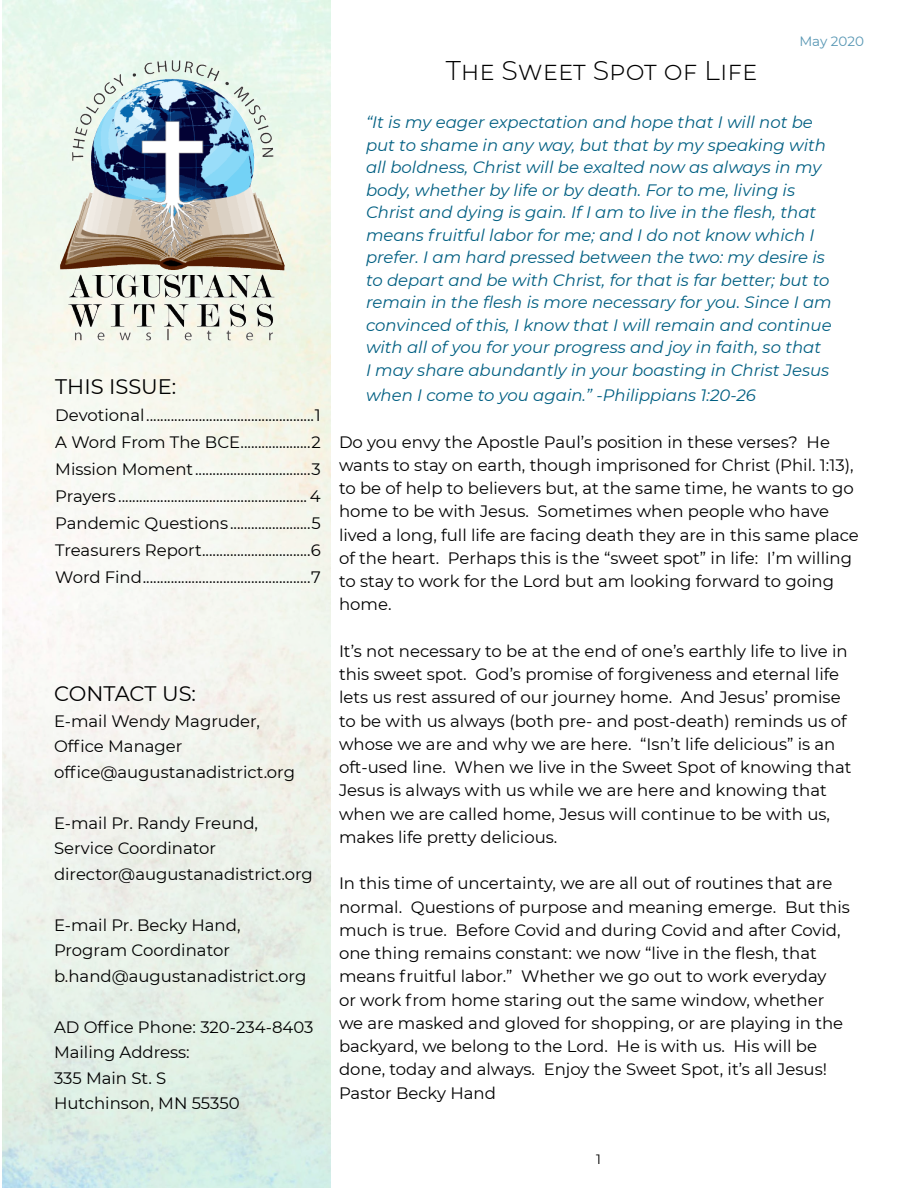
<style>
.page{position:relative;width:918px;height:1188px;background:#fff}
.page>*{position:absolute;margin:0;border:0;box-sizing:border-box;transform-origin:0 0}
.t1{font:300 27px "Montserrat";color:#000}
.t2{font:21px "Montserrat";color:#000}
.t3{font:16.5px/23.2px "Montserrat";color:#000}
.t4{font:italic 16.5px/22.5px "Montserrat";color:#005f82}
.t5{font:13.5px "Montserrat";letter-spacing:-.005em;color:#5897b4}
.t6{font:13.5px "Montserrat";color:#000}
</style>
<div class="page">
<img style="left:55px;top:55px;width:235px;height:299px">
<p class="t2" style="left:55px;top:372px;width:123px">THIS ISSUE:</p>
<p class="t3" style="left:55px;top:401px;width:267px;line-height:27px;text-align:justify">Devotional................................................1<br>A Word From The BCE....................2<br>Mission Moment .................................3<br>Prayers ...................................................... 4<br>Pandemic Questions.......................5<br>Treasurers Report...............................6<br>Word Find................................................7</p>
<p class="t2" style="left:54px;top:679px;width:144px">CONTACT US:</p>
<p class="t3" style="left:54px;top:708px;width:243px;line-height:25.5px">E-mail Wendy Magruder,<br>Office Manager office@augustanadistrict.org</p>
<p class="t3" style="left:54px;top:810px;width:260px;line-height:25.5px">E-mail Pr. Randy Freund,<br>Service Coordinator director@augustanadistrict.org</p>
<p class="t3" style="left:54px;top:912px;width:254px;line-height:25.5px">E-mail Pr. Becky Hand,<br>Program Coordinator b.hand@augustanadistrict.org</p>
<p class="t3" style="left:54px;top:1014px;width:261px;line-height:25.5px">AD Office Phone: 320-234-8403<br>Mailing Address:<br>335 Main St. S<br>Hutchinson, MN 55350</p>
<p class="t5" style="left:799px;top:31px;width:66px">May 2020</p>
<h1 class="t1" style="left:446px;top:52px;width:313px">The Sweet Spot of Life</h1>
<p class="t4" style="left:366px;top:110px;width:467px">“It is my eager expectation and hope that I will not be put to shame in any way, but that by my speaking with all boldness, Christ will be exalted now as always in my body, whether by life or by death. For to me, living is Christ and dying is gain. If I am to live in the flesh, that means fruitful labor for me; and I do not know which I prefer. I am hard pressed between the two: my desire is to depart and be with Christ, for that is far better; but to remain in the flesh is more necessary for you. Since I am convinced of this, I know that I will remain and continue with all of you for your progress and joy in faith, so that<br>I may share abundantly in your boasting in Christ Jesus</p>
<p class="t4" style="left:366px;top:384px;width:391px">when I come to you again.” -Philippians 1:20-26</p>
<p class="t3" style="left:339px;top:430px;width:521px">Do you envy the Apostle Paul’s position in these verses? He wants to stay on earth, though imprisoned for Christ (Phil. 1:13), to be of help to believers but, at the same time, he wants to go home to be with Jesus. Sometimes when people who have lived a long, full life are facing death they are in this same place of the heart. Perhaps this is the “sweet spot” in life: I’m willing to stay to work for the Lord but am looking forward to going home.</p>
<p class="t3" style="left:339px;top:639px;width:514px">It’s not necessary to be at the end of one’s earthly life to live in this sweet spot. God’s promise of forgiveness and eternal life lets us rest assured of our journey home. And Jesus’ promise to be with us always (both pre- and post-death) reminds us of whose we are and why we are here. “Isn’t life delicious” is an oft-used line. When we live in the Sweet Spot of knowing that Jesus is always with us while we are here and knowing that when we are called home, Jesus will continue to be with us, makes life pretty delicious.</p>
<p class="t3" style="left:339px;top:871px;width:512px">In this time of uncertainty, we are all out of routines that are normal. Questions of purpose and meaning emerge. But this much is true. Before Covid and during Covid and after Covid, one thing remains constant: we now “live in the flesh, that means fruitful labor.” Whether we go out to work everyday<br>or work from home staring out the same window, whether we are masked and gloved for shopping, or are playing in the backyard, we belong to the Lord. He is with us. His will be done, today and always. Enjoy the Sweet Spot, it’s all Jesus!<br>Pastor Becky Hand</p>
<p class="t6" style="left:596px;top:1150px;width:6px">1</p>
</div>
